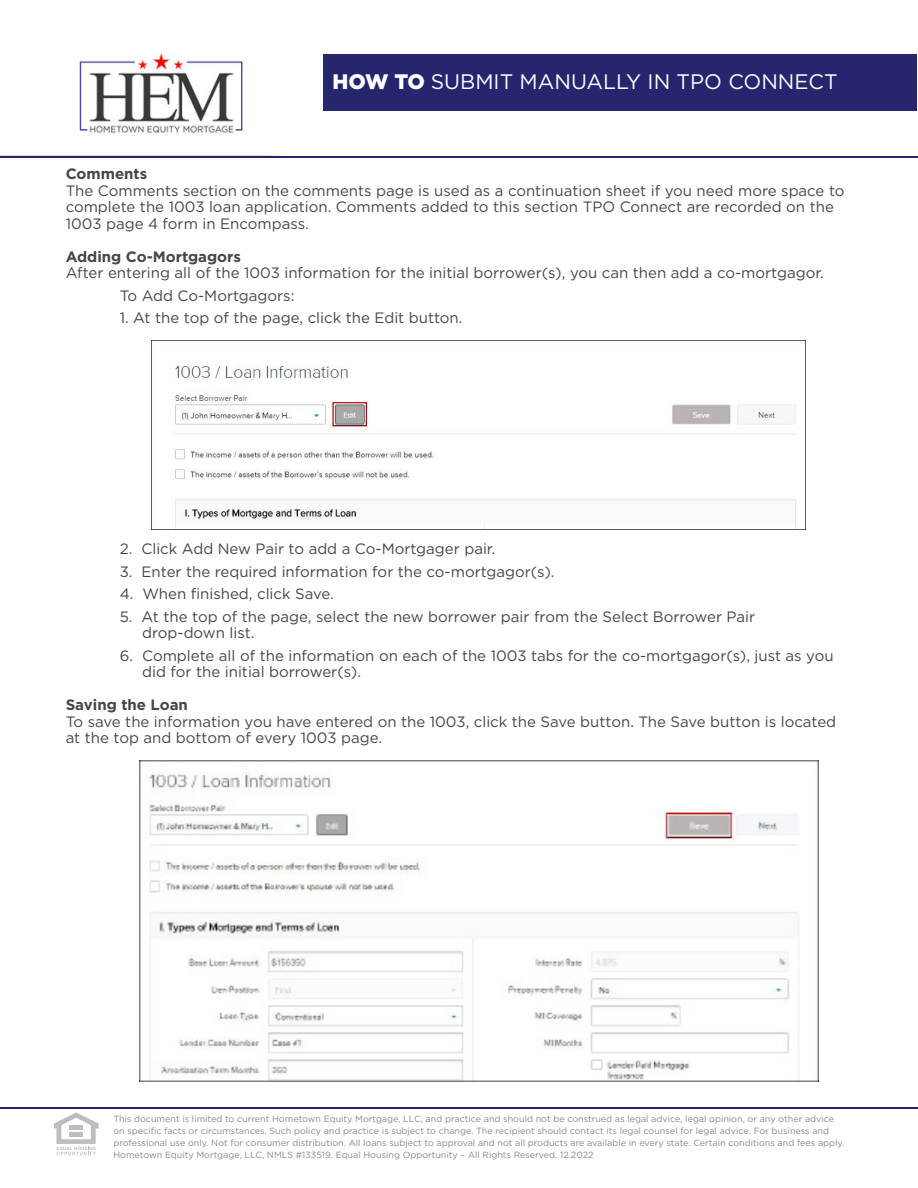
<style>
.page{position:relative;width:918px;height:1188px;background:#fff}
.page>*{position:absolute;margin:0;border:0;box-sizing:border-box;transform-origin:0 0}
.t1{font:21px "Gotham";color:#fff}
.t2{font:15px "Gotham";color:#454647}
.t3{font:700 15px "Gotham";color:#454647}
.t4{font:9px/12px "Gotham";color:#87898c}
.s1{font-weight:900}
</style>
<div class="page">
<div style="left:323px;top:55px;width:594px;height:56px;background:#25266d"></div>
<svg style="left:54px;top:1113px;width:45px;height:42px"></svg>
<div style="left:69px;top:1125px;width:14px;height:5px;background:#bcbdc0"></div>
<div style="left:69px;top:1132px;width:14px;height:5px;background:#bcbdc0"></div>
<hr style="left:0;top:1107px;width:918px;height:2px;background:#25266d">
<hr style="left:0;top:156px;width:918px;height:1px;background:#25266d">
<img style="left:151px;top:340px;width:655px;height:189px">
<img style="left:139px;top:760px;width:679px;height:321px">
<img style="left:76px;top:54px;width:168px;height:79px">
<p class="t1" style="left:332px;top:68px;width:507px"><span class="s1">HOW TO</span> SUBMIT MANUALLY IN TPO CONNECT</p>
<p class="t3" style="left:66px;top:164px;width:83px">Comments</p>
<p class="t2" style="left:66px;top:181px;width:780px">The Comments section on the comments page is used as a continuation sheet if you need more space to</p>
<p class="t2" style="left:66px;top:198px;width:770px">complete the 1003 loan application. Comments added to this section TPO Connect are recorded on the</p>
<p class="t2" style="left:66px;top:214px;width:245px">1003 page 4 form in Encompass.</p>
<p class="t3" style="left:66px;top:247px;width:177px">Adding Co-Mortgagors</p>
<p class="t2" style="left:66px;top:264px;width:760px">After entering all of the 1003 information for the initial borrower(s), you can then add a co-mortgagor.</p>
<p class="t2" style="left:120px;top:286px;width:176px">To Add Co-Mortgagors:</p>
<p class="t2" style="left:120px;top:309px;width:344px">1. At the top of the page, click the Edit button.</p>
<p class="t2" style="left:120px;top:540px;width:377px">2. Click Add New Pair to add a Co-Mortgager pair.</p>
<p class="t2" style="left:120px;top:562px;width:436px">3. Enter the required information for the co-mortgagor(s).</p>
<p class="t2" style="left:120px;top:585px;width:216px">4. When finished, click Save.</p>
<p class="t2" style="left:120px;top:607px;width:637px">5. At the top of the page, select the new borrower pair from the Select Borrower Pair</p>
<p class="t2" style="left:142px;top:624px;width:114px">drop-down list.</p>
<p class="t2" style="left:120px;top:646px;width:715px">6. Complete all of the information on each of the 1003 tabs for the co-mortgagor(s), just as you</p>
<p class="t2" style="left:142px;top:663px;width:220px">did for the initial borrower(s).</p>
<p class="t3" style="left:66px;top:695px;width:124px">Saving the Loan</p>
<p class="t2" style="left:66px;top:712px;width:772px">To save the information you have entered on the 1003, click the Save button. The Save button is located</p>
<p class="t2" style="left:66px;top:729px;width:318px">at the top and bottom of every 1003 page.</p>
<p class="t4" style="left:113px;top:1113px;width:732px">This document is limited to current Hometown Equity Mortgage, LLC, and practice and should not be construed as legal advice, legal opinion, or any other advice on specific facts or circumstances. Such policy and practice is subject to change. The recipient should contact its legal counsel for legal advice. For business and professional use only. Not for consumer distribution. All loans subject to approval and not all products are available in every state. Certain conditions and fees apply.<br>Hometown Equity Mortgage, LLC, NMLS #133519. Equal Housing Opportunity – All Rights Reserved. 12.2022</p>
</div>
